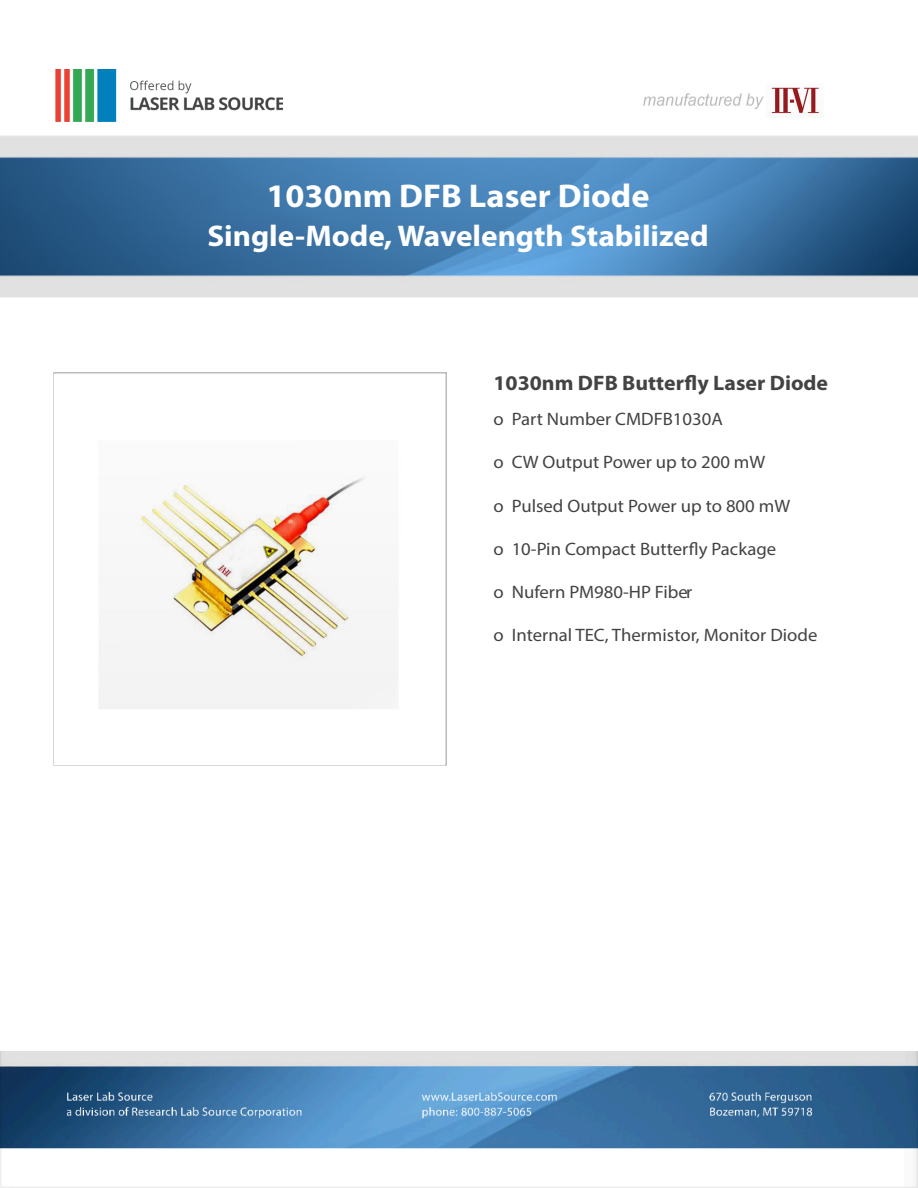
<style>
.page{position:relative;width:918px;height:1188px;background:#fff}
.page>*{position:absolute;margin:0;border:0;box-sizing:border-box;transform-origin:0 0}
.t1{font:700 33px "Myriad Pro";color:#fff;scale:1.04 1}
.t2{font:700 30px "Myriad Pro";color:#fff;scale:1.04 1}
.t3{font:700 21px "Myriad Pro";color:#434343;scale:1.04 1}
.t4{font:18px "Myriad Pro";color:#434343;scale:1.04 1}
</style>
<div class="page">
<img style="left:1px;top:135px;width:917px;height:162px">
<img style="left:55px;top:69px;width:228px;height:53px">
<img style="left:1px;top:1052px;width:917px;height:136px">
<div style="left:53px;top:372px;width:394px;height:394px;border:2px solid #bbb"></div>
<img style="left:55px;top:374px;width:390px;height:390px">
<img style="left:643px;top:87px;width:176px;height:27px">
<p class="t1" style="left:267px;top:177px;width:370px">1030nm DFB Laser Diode</p>
<p class="t2" style="left:207px;top:219px;width:484px">Single-Mode, Wavelength Stabilized</p>
<p class="t3" style="left:494px;top:371px;width:323px">1030nm DFB Butterfly Laser Diode</p>
<p class="t4" style="left:494px;top:408px;width:222px">ο Part Number CMDFB1030A</p>
<p class="t4" style="left:494px;top:451px;width:263px">ο CW Output Power up to 200 mW</p>
<p class="t4" style="left:494px;top:494px;width:287px">ο Pulsed Output Power up to 800 mW</p>
<p class="t4" style="left:494px;top:538px;width:273px">ο 10-Pin Compact Butterfly Package</p>
<p class="t4" style="left:494px;top:581px;width:193px">ο Nufern PM980-HP Fiber</p>
<p class="t4" style="left:494px;top:624px;width:313px">ο Internal TEC, Thermistor, Monitor Diode</p>
</div>
